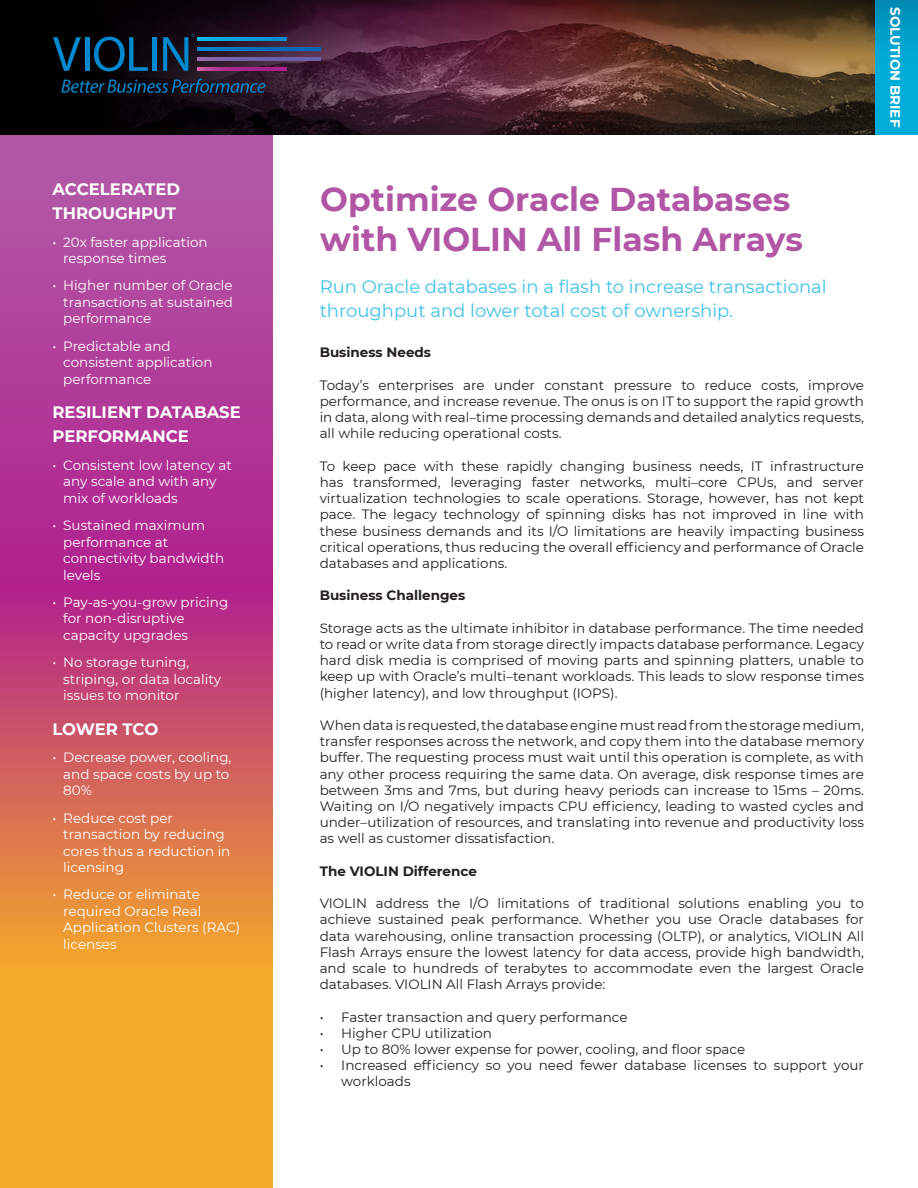
<style>
.page{position:relative;width:918px;height:1188px;background:#fff}
.page>*{position:absolute;margin:0;border:0;box-sizing:border-box;transform-origin:0 0}
.t1{font:700 33px/39.6px "Montserrat";color:#b156a4}
.t2{font:18px/24px "Montserrat";color:#3fc1e9}
.t3{font:700 16.5px/24px "Montserrat";color:#fff}
.t4{font:13.5px/16.2px "Montserrat";color:#231f20;text-align:justify}
.t5{font:13.5px/16.5px "Montserrat";color:#fff}
.t6{font:700 13.5px "Montserrat";color:#231f20}
.t7{font:700 13.5px "Montserrat";color:#fff}
</style>
<div class="page">
<svg style="left:0;top:135px;width:272px;height:1053px;background:#cb626c"></svg>
<img style="left:0;top:0;width:876px;height:135px">
<div style="left:876px;top:0;width:42px;height:135px;background:linear-gradient(to bottom,#0095be,#00b6e2)"></div>
<svg style="left:61px;top:79px;width:204px;height:14px;background:#0d2e47"></svg>
<svg style="left:53px;top:37px;width:28px;height:34px"></svg>
<div style="left:85px;top:37px;width:5px;height:34px;background:#0089cf"></div>
<svg style="left:94px;top:37px;width:54px;height:34px;background:#042d45"></svg>
<div style="left:152px;top:37px;width:5px;height:34px;background:#0089cf"></div>
<svg style="left:198px;top:37px;width:88px;height:4px"></svg>
<svg style="left:198px;top:47px;width:122px;height:4px"></svg>
<svg style="left:198px;top:57px;width:122px;height:4px"></svg>
<svg style="left:198px;top:67px;width:88px;height:4px"></svg>
<svg style="left:163px;top:34px;width:32px;height:37px"></svg>
<p class="t3" style="left:52px;top:177px;width:129px">ACCELERATED<br>THROUGHPUT</p>
<p class="t5" style="left:63px;top:233px;width:146px;text-indent:-11px">• 20x faster application response times</p>
<p class="t5" style="left:63px;top:277px;width:171px;text-align:justify;text-indent:-11px">• Higher number of Oracle transactions at sustained performance</p>
<p class="t5" style="left:63px;top:337px;width:151px;text-indent:-11px">• Predictable and consistent application performance</p>
<p class="t3" style="left:52px;top:400px;width:190px">RESILIENT DATABASE<br>PERFORMANCE</p>
<p class="t5" style="left:63px;top:456px;width:170px;text-indent:-11px">• Consistent low latency at any scale and with any mix of workloads</p>
<p class="t5" style="left:63px;top:517px;width:163px;text-indent:-11px">• Sustained maximum performance at connectivity bandwidth levels</p>
<p class="t5" style="left:63px;top:593px;width:167px;text-indent:-11px">• Pay-as‐you‐grow pricing for non-disruptive capacity upgrades</p>
<p class="t5" style="left:63px;top:654px;width:159px;text-indent:-11px">• No storage tuning, striping, or data locality issues to monitor</p>
<p class="t3" style="left:52px;top:716px;width:107px">LOWER TCO</p>
<p class="t5" style="left:63px;top:749px;width:170px;text-indent:-11px">• Decrease power, cooling, and space costs by up to<br>80%</p>
<p class="t5" style="left:63px;top:809px;width:169px;text-indent:-11px">• Reduce cost per transaction by reducing cores thus a reduction in licensing</p>
<p class="t5" style="left:63px;top:886px;width:178px;text-indent:-11px">• Reduce or eliminate required Oracle Real<br>Application Clusters (RAC) licenses</p>
<p class="t1" style="left:320px;top:178px;width:484px">Optimize Oracle Databases with VIOLIN All Flash Arrays</p>
<p class="t2" style="left:320px;top:274px;width:509px">Run Oracle databases in a flash to increase transactional throughput and lower total cost of ownership.</p>
<p class="t6" style="left:320px;top:343px;width:113px">Business Needs</p>
<p class="t4" style="left:320px;top:376px;width:546px">Today’s enterprises are under constant pressure to reduce costs, improve performance, and increase revenue. The onus is on IT to support the rapid growth in data, along with real–time processing demands and detailed analytics requests, all while reducing operational costs.</p>
<p class="t4" style="left:320px;top:457px;width:546px">To keep pace with these rapidly changing business needs, IT infrastructure has transformed, leveraging faster networks, multi–core CPUs, and server virtualization technologies to scale operations. Storage, however, has not kept pace. The legacy technology of spinning disks has not improved in line with these business demands and its I/O limitations are heavily impacting business critical operations, thus reducing the overall efficiency and performance of Oracle databases and applications.</p>
<p class="t6" style="left:320px;top:586px;width:147px">Business Challenges</p>
<p class="t4" style="left:320px;top:619px;width:546px">Storage acts as the ultimate inhibitor in database performance. The time needed to read or write data from storage directly impacts database performance. Legacy hard disk media is comprised of moving parts and spinning platters, unable to keep up with Oracle’s multi–tenant workloads. This leads to slow response times (higher latency), and low throughput (IOPS).</p>
<p class="t4" style="left:320px;top:717px;width:546px">When data is requested, the database engine must read from the storage medium, transfer responses across the network, and copy them into the database memory buffer. The requesting process must wait until this operation is complete, as with any other process requiring the same data. On average, disk response times are between 3ms and 7ms, but during heavy periods can increase to 15ms – 20ms.<br>Waiting on I/O negatively impacts CPU efficiency, leading to wasted cycles and under–utilization of resources, and translating into revenue and productivity loss as well as customer dissatisfaction.</p>
<p class="t6" style="left:320px;top:861px;width:159px">The VIOLIN Difference</p>
<p class="t4" style="left:320px;top:895px;width:546px">VIOLIN address the I/O limitations of traditional solutions enabling you to achieve sustained peak performance. Whether you use Oracle databases for data warehousing, online transaction processing (OLTP), or analytics, VIOLIN All Flash Arrays ensure the lowest latency for data access, provide high bandwidth, and scale to hundreds of terabytes to accommodate even the largest Oracle databases. VIOLIN All Flash Arrays provide:</p>
<p class="t4" style="left:320px;top:1008px;width:309px">• Faster transaction and query performance</p>
<p class="t4" style="left:320px;top:1024px;width:174px">• Higher CPU utilization</p>
<p class="t4" style="left:320px;top:1041px;width:427px">• Up to 80% lower expense for power, cooling, and floor space</p>
<p class="t4" style="left:341px;top:1057px;width:524px;text-indent:-22px">• Increased efficiency so you need fewer database licenses to support your workloads</p>
<p class="t7" style="left:905px;top:7px;width:121px;rotate:90deg">SOLUTION BRIEF</p>
</div>
